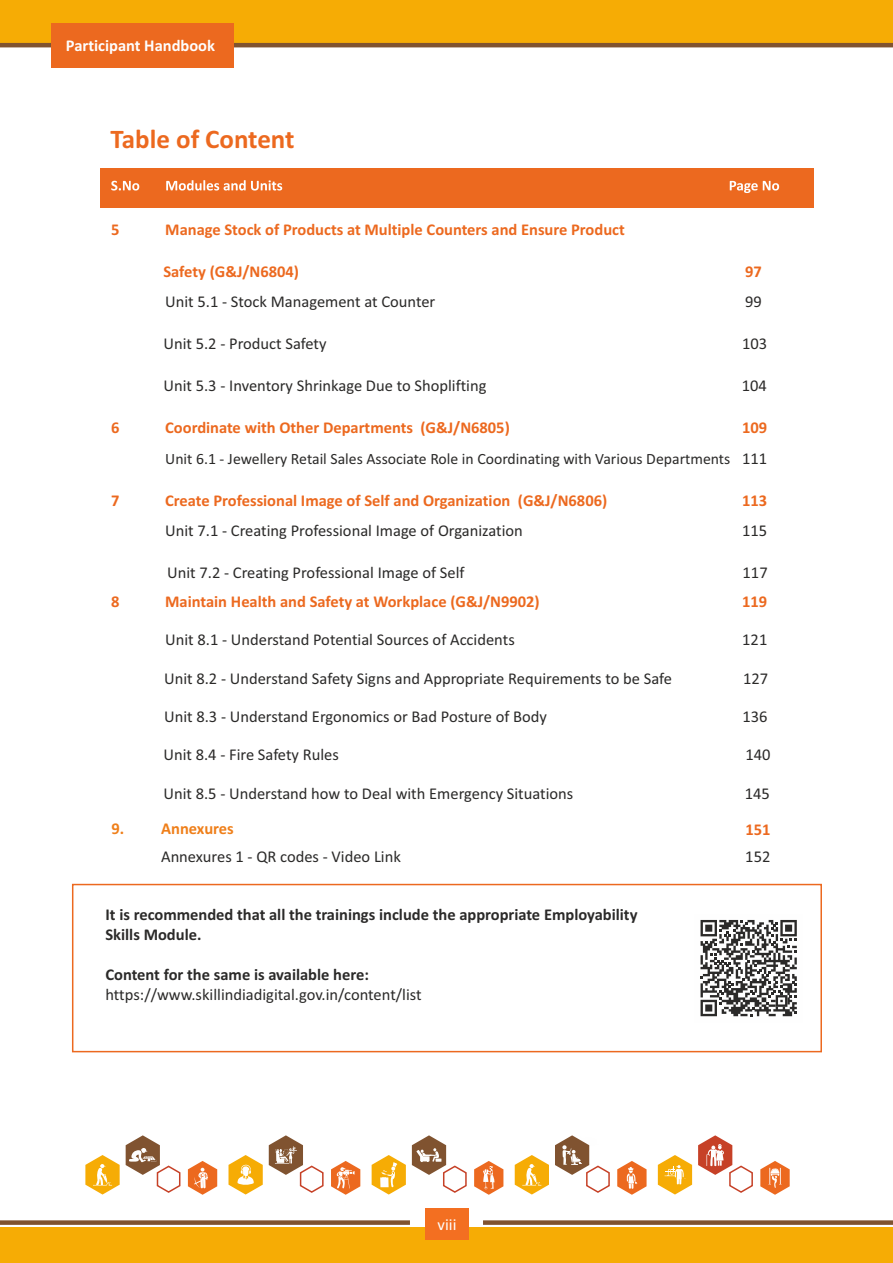
<style>
.page{position:relative;width:893px;height:1263px;background:#fff}
.page>*{position:absolute;margin:0;border:0;box-sizing:border-box;transform-origin:0 0}
.t1{font:700 27px "Calibri";color:#ec691f}
.t2{font:16.5px "Calibri";color:#2b2a29}
.t3{font:700 16.5px "Calibri";color:#ec691f}
.t4{font:700 16.5px/20.1px "Calibri";color:#2b2a29}
.t5{font:700 16.5px "Calibri";color:#fefefe}
.t6{font:700 16.5px "Calibri";color:#ef7f1a}
.t7{font:16.5px "Calibri";color:#fefefe}
.t8{font:15.75px "Calibri";color:#2b2a29}
.s1{font-size:16.5px}
</style>
<div class="page">
<div style="left:100px;top:169px;width:714px;height:39px;background:#ec691f"></div>
<svg style="left:111px;top:180px;width:668px;height:13px"></svg>
<div style="left:0;top:0;width:893px;height:45px;background:#f6ac05"></div>
<hr style="left:0;top:43px;width:893px;height:4px;background:#805330">
<div style="left:51px;top:23px;width:183px;height:44px;background:#ec691f"></div>
<div style="left:0;top:1227px;width:893px;height:36px;background:#f6ac05"></div>
<div style="left:483px;top:1220px;width:410px;height:5px;background:#805330"></div>
<div style="left:0;top:1220px;width:410px;height:5px;background:#805330"></div>
<div style="left:425px;top:1209px;width:43px;height:31px;background:#f36f21"></div>
<svg style="left:85px;top:1155px;width:35px;height:39px"></svg>
<svg style="left:617px;top:1161px;width:30px;height:34px"></svg>
<svg style="left:126px;top:1135px;width:55px;height:58px"></svg>
<svg style="left:269px;top:1135px;width:55px;height:58px"></svg>
<svg style="left:412px;top:1135px;width:55px;height:58px"></svg>
<svg style="left:698px;top:1135px;width:55px;height:58px"></svg>
<svg style="left:555px;top:1135px;width:55px;height:58px"></svg>
<svg style="left:228px;top:1155px;width:35px;height:39px"></svg>
<svg style="left:331px;top:1161px;width:29px;height:34px"></svg>
<svg style="left:372px;top:1155px;width:34px;height:39px"></svg>
<svg style="left:474px;top:1161px;width:29px;height:34px"></svg>
<svg style="left:760px;top:1161px;width:30px;height:34px"></svg>
<svg style="left:658px;top:1155px;width:34px;height:39px"></svg>
<svg style="left:515px;top:1155px;width:34px;height:39px"></svg>
<svg style="left:188px;top:1161px;width:29px;height:34px"></svg>
<div style="left:72px;top:884px;width:750px;height:168px;border:1px solid #ec691f"></div>
<svg style="left:700px;top:920px;width:97px;height:96px"></svg>
<p class="t5" style="left:66px;top:38px;width:151px">Participant Handbook</p>
<h1 class="t1" style="left:111px;top:128px;width:185px">Table of Content</h1>
<p class="t3" style="left:111px;top:223px;width:10px">5</p>
<p class="t3" style="left:165px;top:223px;width:461px">Manage Stock of Products at Multiple Counters and Ensure Product</p>
<p class="t3" style="left:163px;top:264px;width:137px">Safety (G&amp;J/N6804)</p>
<p class="t3" style="left:745px;top:264px;width:18px">97</p>
<p class="t2" style="left:165px;top:295px;width:272px">Unit 5.1 - Stock Management at Counter</p>
<p class="t2" style="left:745px;top:295px;width:18px">99</p>
<p class="t2" style="left:163px;top:337px;width:165px">Unit 5.2 - Product Safety</p>
<p class="t2" style="left:742px;top:336px;width:27px">103</p>
<p class="t2" style="left:163px;top:379px;width:325px">Unit 5.3 - Inventory Shrinkage Due to Shoplifting</p>
<p class="t2" style="left:742px;top:378px;width:27px">104</p>
<p class="t3" style="left:111px;top:421px;width:10px">6</p>
<p class="t3" style="left:165px;top:421px;width:346px">Coordinate with Other Departments (G&amp;J/N6805)</p>
<p class="t3" style="left:742px;top:421px;width:27px">109</p>
<p class="t8" style="left:165px;top:452px;width:604px">Unit 6.1 - Jewellery Retail Sales Associate Role in Coordinating with Various Departments <span class="s1">111</span></p>
<p class="t3" style="left:111px;top:493px;width:10px">7</p>
<p class="t3" style="left:165px;top:493px;width:443px">Create Professional Image of Self and Organization (G&amp;J/N6806)</p>
<p class="t3" style="left:742px;top:493px;width:27px">113</p>
<p class="t2" style="left:165px;top:524px;width:359px">Unit 7.1 - Creating Professional Image of Organization</p>
<p class="t2" style="left:742px;top:524px;width:27px">115</p>
<p class="t2" style="left:167px;top:566px;width:299px">Unit 7.2 - Creating Professional Image of Self</p>
<p class="t2" style="left:743px;top:566px;width:27px">117</p>
<p class="t3" style="left:111px;top:595px;width:10px">8</p>
<p class="t3" style="left:165px;top:595px;width:376px">Maintain Health and Safety at Workplace (G&amp;J/N9902)</p>
<p class="t3" style="left:742px;top:595px;width:27px">119</p>
<p class="t2" style="left:165px;top:633px;width:351px">Unit 8.1 - Understand Potential Sources of Accidents</p>
<p class="t2" style="left:742px;top:633px;width:27px">121</p>
<p class="t2" style="left:164px;top:671px;width:509px">Unit 8.2 - Understand Safety Signs and Appropriate Requirements to be Safe</p>
<p class="t2" style="left:743px;top:671px;width:27px">127</p>
<p class="t2" style="left:164px;top:710px;width:384px">Unit 8.3 - Understand Ergonomics or Bad Posture of Body</p>
<p class="t2" style="left:742px;top:710px;width:27px">136</p>
<p class="t2" style="left:163px;top:748px;width:177px">Unit 8.4 - Fire Safety Rules</p>
<p class="t2" style="left:745px;top:748px;width:27px">140</p>
<p class="t2" style="left:163px;top:786px;width:411px">Unit 8.5 - Understand how to Deal with Emergency Situations</p>
<p class="t2" style="left:745px;top:786px;width:27px">145</p>
<p class="t6" style="left:112px;top:822px;width:124px">9. Annexures</p>
<p class="t3" style="left:745px;top:823px;width:27px">151</p>
<p class="t2" style="left:161px;top:849px;width:241px">Annexures 1 - QR codes - Video Link</p>
<p class="t2" style="left:745px;top:850px;width:27px">152</p>
<p class="t4" style="left:105px;top:905px;width:533px">It is recommended that all the trainings include the appropriate Employability<br>Skills Module.</p>
<p class="t4" style="left:105px;top:966px;width:265px">Content for the same is available here:</p>
<p class="t2" style="left:105px;top:988px;width:318px">https://www.skillindiadigital.gov.in/content/list</p>
<p class="t7" style="left:438px;top:1217px;width:20px">viii</p>
</div>
